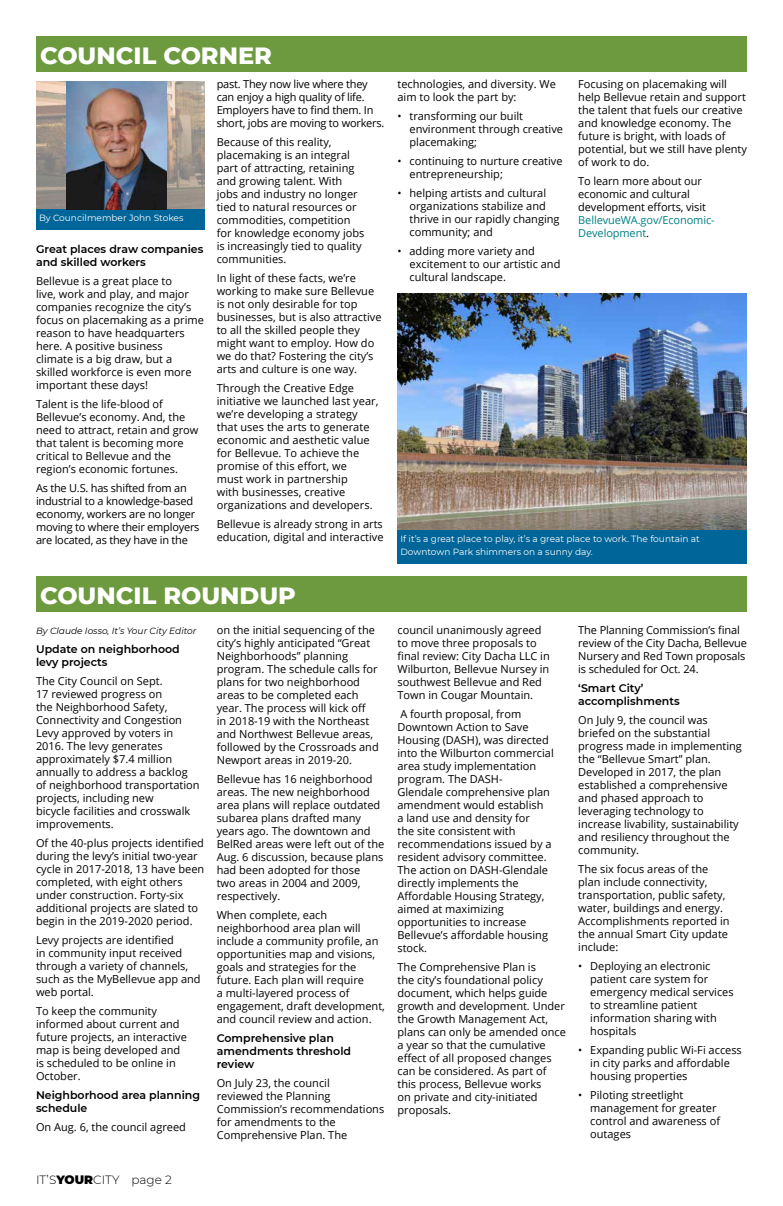
<style>
.page{position:relative;width:783px;height:1206px;background:#fff}
.page>*{position:absolute;margin:0;border:0;box-sizing:border-box;transform-origin:0 0}
.t1{font:800 24px "Montserrat";color:#fff}
.t2{font:300 12px "Montserrat";color:#000}
.t3{font:11px/13px "Open Sans";color:#000}
.t4{font:11px/13px "Open Sans";letter-spacing:-.02em;color:#000}
.t5{font:600 11px/13px "Montserrat";color:#000}
.t6{font:11px/13px "Open Sans";letter-spacing:-.01em;color:#008084}
.t7{font:9px/13px "Montserrat";color:#fff}
.t8{font:italic 9px "Montserrat";color:#000}
.s1{color:#000}
.s2{font-weight:900}
</style>
<div class="page">
<img style="left:36px;top:81px;width:169px;height:128px">
<div style="left:36px;top:36px;width:711px;height:36px;background:#6d9a3f"></div>
<div style="left:36px;top:576px;width:711px;height:36px;background:#6d9a3f"></div>
<div style="left:36px;top:209px;width:169px;height:21px;background:#006598"></div>
<img style="left:67px;top:81px;width:99px;height:128px">
<div style="left:398px;top:530px;width:349px;height:34px;background:#006598"></div>
<img style="left:398px;top:293px;width:349px;height:237px">
<h1 class="t1" style="left:40px;top:38px;width:233px">COUNCIL CORNER</h1>
<p class="t7" style="left:39px;top:211px;width:146px">By Councilmember John Stokes</p>
<p class="t5" style="left:36px;top:242px;width:169px">Great places draw companies and skilled workers</p>
<p class="t3" style="left:36px;top:274px;width:169px">Bellevue is a great place to<br>live, work and play, and major companies recognize the city’s focus on placemaking as a prime reason to have headquarters here. A positive business<br>climate is a big draw, but a skilled workforce is even more important these days!</p>
<p class="t3" style="left:36px;top:397px;width:164px">Talent is the life-blood of<br>Bellevue’s economy. And, the need to attract, retain and grow that talent is becoming more critical to Bellevue and the region’s economic fortunes.</p>
<p class="t4" style="left:36px;top:481px;width:165px">As the U.S. has shifted from an industrial to a knowledge-based economy, workers are no longer moving to where their employers are located, as they have in the</p>
<p class="t4" style="left:217px;top:77px;width:169px">past. They now live where they can enjoy a high quality of life.<br>Employers have to find them. In short, jobs are moving to workers.</p>
<p class="t3" style="left:217px;top:135px;width:149px">Because of this reality, placemaking is an integral part of attracting, retaining and growing talent. With jobs and industry no longer tied to natural resources or commodities, competition for knowledge economy jobs is increasingly tied to quality communities.</p>
<p class="t3" style="left:217px;top:271px;width:166px">In light of these facts, we’re working to make sure Bellevue is not only desirable for top businesses, but is also attractive to all the skilled people they might want to employ. How do we do that? Fostering the city’s arts and culture is one way.</p>
<p class="t3" style="left:217px;top:381px;width:163px">Through the Creative Edge initiative we launched last year, we’re developing a strategy that uses the arts to generate economic and aesthetic value for Bellevue. To achieve the promise of this effort, we<br>must work in partnership<br>with businesses, creative organizations and developers.</p>
<p class="t3" style="left:217px;top:518px;width:168px">Bellevue is already strong in arts education, digital and interactive</p>
<h1 class="t1" style="left:40px;top:578px;width:257px">COUNCIL ROUNDUP</h1>
<p class="t8" style="left:36px;top:625px;width:162px">By Claude Iosso, It’s Your City Editor</p>
<p class="t5" style="left:36px;top:642px;width:145px">Update on neighborhood levy projects</p>
<p class="t3" style="left:36px;top:674px;width:165px">The City Council on Sept.<br>17 reviewed progress on<br>the Neighborhood Safety,<br>Connectivity and Congestion<br>Levy approved by voters in<br>2016. The levy generates approximately $7.4 million annually to address a backlog of neighborhood transportation projects, including new<br>bicycle facilities and crosswalk improvements.</p>
<p class="t3" style="left:36px;top:836px;width:170px">Of the 40-plus projects identified during the levy’s initial two-year cycle in 2017-2018, 13 have been completed, with eight others under construction. Forty-six additional projects are slated to begin in the 2019-2020 period.</p>
<p class="t3" style="left:36px;top:933px;width:166px">Levy projects are identified<br>in community input received through a variety of channels, such as the MyBellevue app and web portal.</p>
<p class="t3" style="left:36px;top:1004px;width:152px">To keep the community informed about current and future projects, an interactive map is being developed and is scheduled to be online in<br>October.</p>
<p class="t5" style="left:36px;top:1088px;width:166px">Neighborhood area planning schedule</p>
<p class="t3" style="left:36px;top:1120px;width:151px">On Aug. 6, the council agreed</p>
<p class="t3" style="left:217px;top:623px;width:164px">on the initial sequencing of the city’s highly anticipated “Great<br>Neighborhoods” planning program. The schedule calls for plans for two neighborhood areas to be completed each year. The process will kick off<br>in 2018-19 with the Northeast and Northwest Bellevue areas, followed by the Crossroads and<br>Newport areas in 2019-20.</p>
<p class="t3" style="left:217px;top:772px;width:169px">Bellevue has 16 neighborhood areas. The new neighborhood area plans will replace outdated subarea plans drafted many years ago. The downtown and<br>BelRed areas were left out of the<br>Aug. 6 discussion, because plans had been adopted for those<br>two areas in 2004 and 2009, respectively.</p>
<p class="t3" style="left:217px;top:908px;width:170px">When complete, each neighborhood area plan will include a community profile, an opportunities map and visions, goals and strategies for the future. Each plan will require<br>a multi-layered process of engagement, draft development, and council review and action.</p>
<p class="t5" style="left:217px;top:1031px;width:136px">Comprehensive plan amendments threshold review</p>
<p class="t3" style="left:217px;top:1076px;width:169px">On July 23, the council<br>reviewed the Planning<br>Commission’s recommendations for amendments to the<br>Comprehensive Plan. The</p>
<p class="t3" style="left:398px;top:78px;width:160px">technologies, and diversity. We aim to look the part by:</p>
<p class="t3" style="left:410px;top:110px;width:155px;text-indent:-12px">• transforming our built environment through creative placemaking;</p>
<p class="t3" style="left:410px;top:155px;width:155px;text-indent:-12px">• continuing to nurture creative entrepreneurship;</p>
<p class="t3" style="left:410px;top:187px;width:152px;text-indent:-12px">• helping artists and cultural organizations stabilize and thrive in our rapidly changing community; and</p>
<p class="t3" style="left:410px;top:245px;width:152px;text-indent:-12px">• adding more variety and excitement to our artistic and cultural landscape.</p>
<p class="t3" style="left:578px;top:78px;width:170px">Focusing on placemaking will help Bellevue retain and support the talent that fuels our creative and knowledge economy. The future is bright, with loads of potential, but we still have plenty of work to do.</p>
<p class="t3" style="left:578px;top:175px;width:129px">To learn more about our economic and cultural development efforts, visit</p>
<p class="t6" style="left:578px;top:214px;width:138px">BellevueWA.gov/Economic-<br>Development<span class="s1">.</span></p>
<p class="t7" style="left:400px;top:532px;width:301px">If it’s a great place to play, it’s a great place to work. The fountain at<br>Downtown Park shimmers on a sunny day.</p>
<p class="t3" style="left:398px;top:623px;width:154px">council unanimously agreed to move three proposals to final review: City Dacha LLC in<br>Wilburton, Bellevue Nursey in southwest Bellevue and Red<br>Town in Cougar Mountain.</p>
<p class="t3" style="left:398px;top:707px;width:158px">A fourth proposal, from<br>Downtown Action to Save<br>Housing (DASH), was directed into the Wilburton commercial area study implementation program. The DASH-<br>Glendale comprehensive plan amendment would establish<br>a land use and density for<br>the site consistent with recommendations issued by a resident advisory committee.<br>The action on DASH-Glendale directly implements the<br>Affordable Housing Strategy, aimed at maximizing opportunities to increase<br>Bellevue’s affordable housing stock.</p>
<p class="t3" style="left:398px;top:960px;width:170px">The Comprehensive Plan is<br>the city’s foundational policy document, which helps guide growth and development. Under the Growth Management Act, plans can only be amended once a year so that the cumulative effect of all proposed changes can be considered. As part of this process, Bellevue works<br>on private and city-initiated proposals.</p>
<p class="t3" style="left:578px;top:623px;width:170px">The Planning Commission’s final review of the City Dacha, Bellevue<br>Nursery and Red Town proposals is scheduled for Oct. 24.</p>
<p class="t5" style="left:578px;top:681px;width:103px">‘Smart City’ accomplishments</p>
<p class="t3" style="left:578px;top:713px;width:165px">On July 9, the council was briefed on the substantial progress made in implementing the “Bellevue Smart” plan.<br>Developed in 2017, the plan established a comprehensive and phased approach to leveraging technology to increase livability, sustainability and resiliency throughout the community.</p>
<p class="t3" style="left:578px;top:862px;width:153px">The six focus areas of the plan include connectivity, transportation, public safety, water, buildings and energy.<br>Accomplishments reported in the annual Smart City update include:</p>
<p class="t3" style="left:590px;top:959px;width:145px;text-indent:-12px">• Deploying an electronic patient care system for emergency medical services to streamline patient information sharing with hospitals</p>
<p class="t3" style="left:590px;top:1043px;width:153px;text-indent:-12px">• Expanding public Wi-Fi access in city parks and affordable housing properties</p>
<p class="t3" style="left:590px;top:1088px;width:131px;text-indent:-12px">• Piloting streetlight management for greater control and awareness of outages</p>
<p class="t2" style="left:36px;top:1171px;width:137px">IT’S<span class="s2">YOUR</span>CITY page 2</p>
</div>
